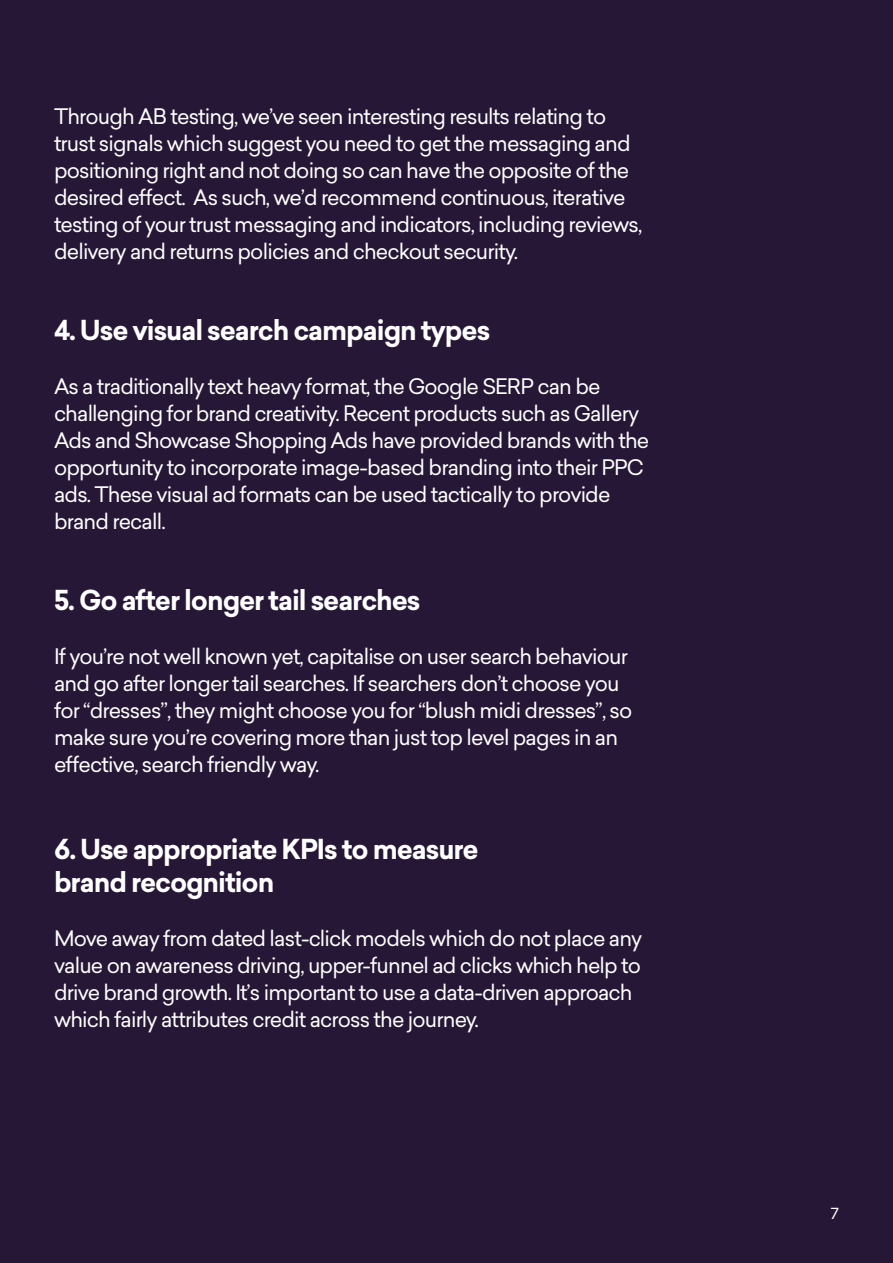
<style>
.page{position:relative;width:893px;height:1263px;background:#261736}
.page>*{position:absolute;margin:0;border:0;box-sizing:border-box;transform-origin:0 0}
.t1{font:700 27px/33px "Sailec";letter-spacing:-.04em;color:#fff}
.t2{font:21px/27px "Sailec";letter-spacing:-.04em;color:#fff}
.t3{font:15px "Sailec";color:#fff}
</style>
<div class="page">
<p class="t2" style="left:54px;top:102px;width:590px">Through AB testing, we’ve seen interesting results relating to trust signals which suggest you need to get the messaging and positioning right and not doing so can have the opposite of the desired effect. As such, we’d recommend continuous, iterative testing of your trust messaging and indicators, including reviews, delivery and returns policies and checkout security.</p>
<p class="t1" style="left:54px;top:314px;width:438px">4. Use visual search campaign types</p>
<p class="t2" style="left:54px;top:372px;width:597px">As a traditionally text heavy format, the Google SERP can be challenging for brand creativity. Recent products such as Gallery Ads and Showcase Shopping Ads have provided brands with the opportunity to incorporate image-based branding into their PPC ads. These visual ad formats can be used tactically to provide brand recall.</p>
<p class="t1" style="left:54px;top:584px;width:368px">5. Go after longer tail searches</p>
<p class="t2" style="left:54px;top:642px;width:580px">If you’re not well known yet, capitalise on user search behaviour and go after longer tail searches. If searchers don’t choose you for “dresses”, they might choose you for “blush midi dresses”, so make sure you’re covering more than just top level pages in an effective, search friendly way.</p>
<p class="t1" style="left:54px;top:833px;width:426px">6. Use appropriate KPIs to measure brand recognition</p>
<p class="t2" style="left:54px;top:924px;width:590px">Move away from dated last-click models which do not place any value on awareness driving, upper-funnel ad clicks which help to drive brand growth. It’s important to use a data-driven approach which fairly attributes credit across the journey.</p>
<p class="t3" style="left:831px;top:1203px;width:10px">7</p>
</div>
